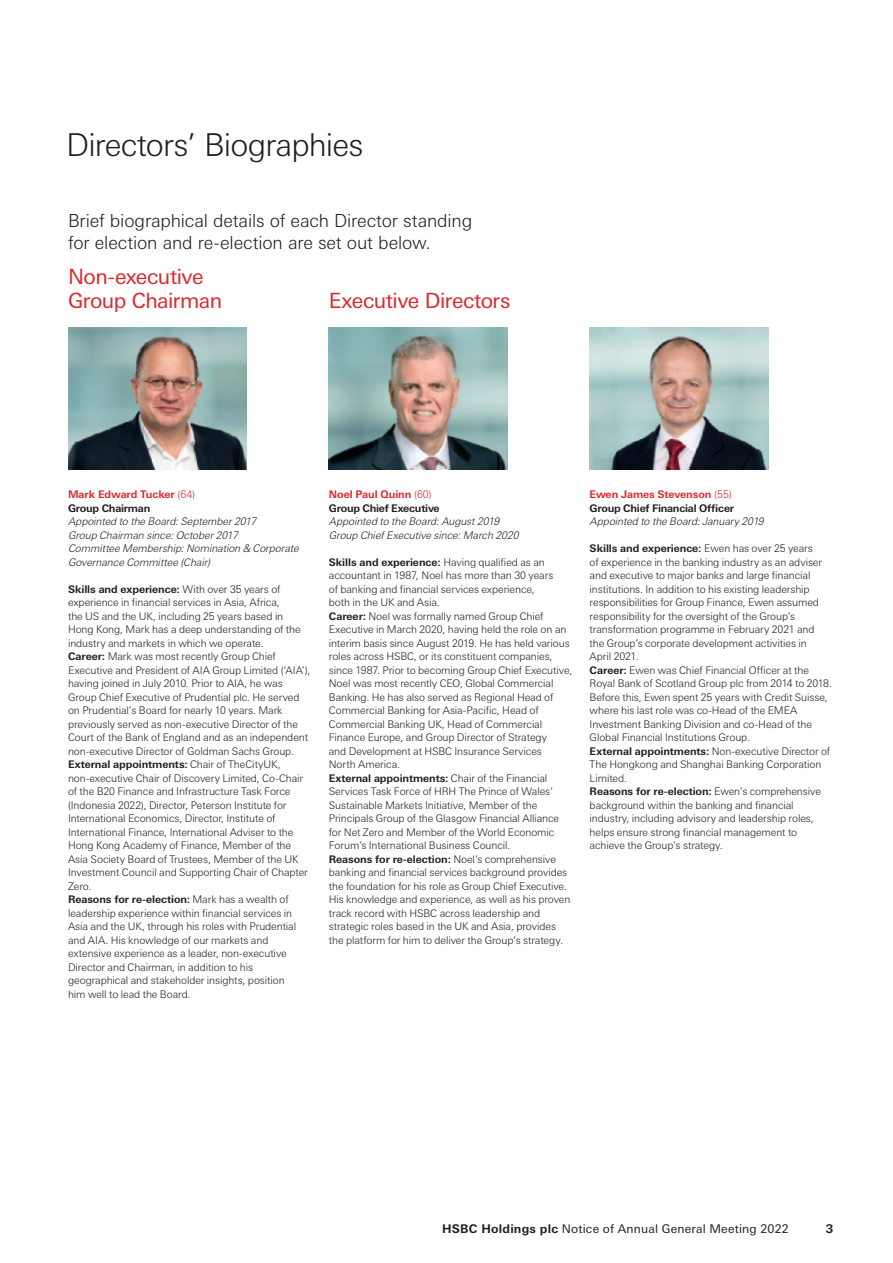
<style>
.page{position:relative;width:893px;height:1263px;background:#fff}
.page>*{position:absolute;margin:0;border:0;box-sizing:border-box;transform-origin:0 0}
.t1{font:300 31.5px "Univers Nextfor HSBC";letter-spacing:-.025em;color:#231f20}
.t2{font:21px/24px "Univers Nextfor HSBC";letter-spacing:-.025em;color:#dc272d}
.t3{font:300 18px/21.3px "Univers Nextfor HSBC";letter-spacing:-.01em;color:#231f20}
.t4{font:12px "Univers Nextfor HSBC";letter-spacing:.015em;color:#231f20}
.t5{font:700 12px "Univers Nextfor HSBC";color:#231f20}
.t6{font:300 10.5px/13.5px "Univers Nextfor HSBC";letter-spacing:-.01em;color:#231f20}
.t7{font:italic 300 10.5px/13.5px "Univers Nextfor HSBC";color:#231f20}
.t8{font:700 10.5px/13.5px "Univers Nextfor HSBC";letter-spacing:-.015em;color:#231f20}
.t9{font:700 10.5px/13.5px "Univers Nextfor HSBC";letter-spacing:-.02em;color:#dc272d}
.s1{font-weight:300}
.s2{color:#231f20}
.s3{font-weight:700}
.s4{color:#dc272d}
.s5{font-weight:300;color:#dc272d}
</style>
<div class="page">
<img style="left:68px;top:327px;width:179px;height:143px">
<img style="left:329px;top:327px;width:178px;height:143px">
<img style="left:590px;top:327px;width:178px;height:143px">
<h1 class="t1" style="left:66px;top:127px;width:299px">Directors’ Biographies</h1>
<h3 class="t3" style="left:68px;top:210px;width:406px">Brief biographical details of each Director standing for election and re-election are set out below.</h3>
<h2 class="t2" style="left:68px;top:265px;width:156px">Non-executive<br>Group Chairman</h2>
<h2 class="t2" style="left:329px;top:289px;width:183px">Executive Directors</h2>
<p class="t9" style="left:68px;top:487px;width:129px">Mark Edward Tucker <span class="s1">(64)<br></span><span class="s2">Group Chairman</span></p>
<p class="t7" style="left:68px;top:515px;width:235px">Appointed to the Board:September2017<br>Group Chairman since:October2017<br>Committee Membership:Nomination &amp; Corporate Governance Committee (Chair)</p>
<p class="t6" style="left:68px;top:582px;width:244px"><span class="s3">Skills and experience:</span> With over 35 years of experience in financial services in Asia, Africa,<br>the US and the UK, including 25 years based in Hong Kong, Mark has a deep understanding of the industry and markets in which we operate.<br><span class="s3">Career:</span> Mark was most recently Group Chief Executive and President of AIA Group Limited (‘AIA’), having joined in July 2010. Prior to AIA, he was Group Chief Executive of Prudential plc. He served on Prudential’s Board for nearly 10 years. Mark previously served as non-executive Director of the Court of the Bank of England and as an independent non-executive Director of Goldman Sachs Group.<br><span class="s3">External appointments:</span> Chair of TheCityUK, non-executive Chair of Discovery Limited, Co-Chair of the B20 Finance and Infrastructure Task Force (Indonesia 2022), Director, Peterson Institute for International Economics, Director, Institute of International Finance, International Adviser to the Hong Kong Academy of Finance, Member of the Asia Society Board of Trustees, Member of the UK Investment Council and Supporting Chair of Chapter Zero.<br><span class="s3">Reasons for re-election:</span> Mark has a wealth of leadership experience within financial services in Asia and the UK, through his roles with Prudential and AIA. His knowledge of our markets and extensive experience as a leader, non-executive Director and Chairman, in addition to his geographical and stakeholder insights, position<br>him well to lead the Board.</p>
<p class="t8" style="left:329px;top:487px;width:112px"><span class="s4">Noel Paul Quinn</span> <span class="s5">(60)<br></span>Group Chief Executive</p>
<p class="t7" style="left:329px;top:515px;width:194px">Appointed to the Board:August2019<br>Group ChiefExecutive since:March 2020</p>
<p class="t6" style="left:329px;top:555px;width:245px"><span class="s3">Skills and experience:</span> Having qualified as an accountant in 1987, Noel has more than 30 years<br>of banking and financial services experience,<br>both in the UK and Asia.<br><span class="s3">Career:</span> Noel was formally named Group Chief Executive in March 2020, having held the role on an interim basis since August 2019. He has held various roles across HSBC, or its constituent companies, since 1987. Prior to becoming Group Chief Executive, Noel was most recently CEO, Global Commercial Banking. He has also served as Regional Head of Commercial Banking for Asia-Pacific, Head of Commercial Banking UK, Head of Commercial Finance Europe, and Group Director of Strategy<br>and Development at HSBC Insurance Services<br>North America.<br><span class="s3">External appointments:</span> Chair of the Financial Services Task Force of HRH The Prince of Wales’ Sustainable Markets Initiative, Member of the Principals Group of the Glasgow Financial Alliance for Net Zero and Member of the World Economic Forum’s International Business Council.<br><span class="s3">Reasons for re-election:</span> Noel’s comprehensive banking and financial services background provides the foundation for his role as Group Chief Executive.<br>His knowledge and experience, as well as his proven track record with HSBC across leadership and strategic roles based in the UK and Asia, provides the platform for him to deliver the Group’s strategy.</p>
<p class="t8" style="left:590px;top:487px;width:146px"><span class="s4">Ewen James Stevenson</span> <span class="s5">(55)<br></span>Group Chief Financial Officer</p>
<p class="t7" style="left:590px;top:515px;width:178px">Appointed to the Board:January2019</p>
<p class="t6" style="left:590px;top:542px;width:244px"><span class="s3">Skills and experience:</span> Ewen has over 25 years<br>of experience in the banking industry as an adviser and executive to major banks and large financial institutions. In addition to his existing leadership responsibilities for Group Finance, Ewen assumed responsibility for the oversight of the Group’s transformation programme in February 2021 and the Group’s corporate development activities in<br>April 2021.<br><span class="s3">Career:</span> Ewen was Chief Financial Officer at the Royal Bank of Scotland Group plc from 2014 to 2018.<br>Before this, Ewen spent 25 years with Credit Suisse, where his last role was co-Head of the EMEA Investment Banking Division and co-Head of the Global Financial Institutions Group.<br><span class="s3">External appointments:</span> Non-executive Director of The Hongkong and Shanghai Banking Corporation Limited.<br><span class="s3">Reasons for re-election:</span> Ewen’s comprehensive background within the banking and financial industry, including advisory and leadership roles, helps ensure strong financial management to achieve the Group’s strategy.</p>
<p class="t4" style="left:442px;top:1222px;width:348px"><span class="s3">HSBC Holdings plc</span> Notice of Annual General Meeting 2022</p>
<p class="t5" style="left:826px;top:1220px;width:9px">3</p>
</div>
